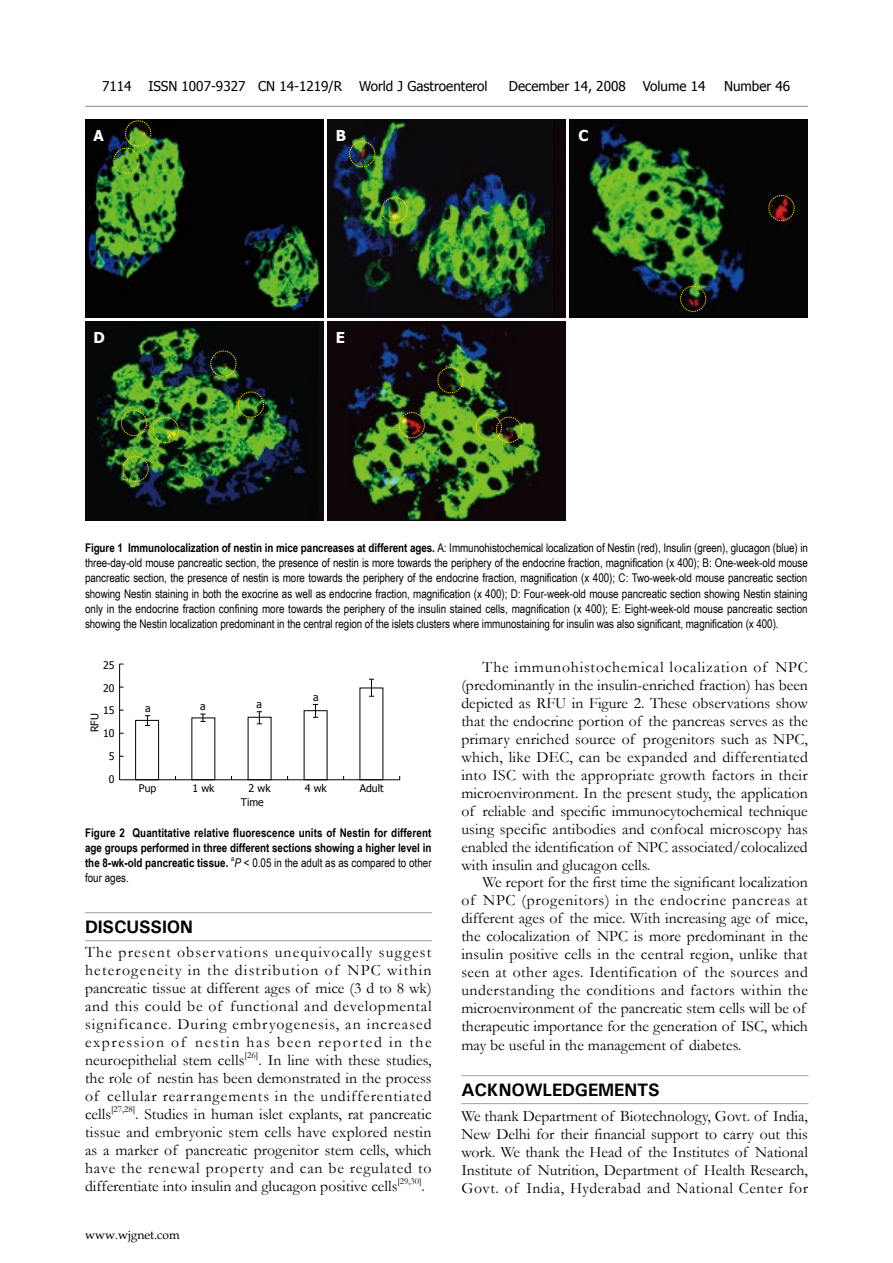
<style>
.page{position:relative;width:893px;height:1263px;background:#fff}
.page>*{position:absolute;margin:0;border:0;box-sizing:border-box;transform-origin:0 0}
.t1{font:700 18px "Univers";letter-spacing:-.01em;color:#000}
.t2{font:15.75px/18px "Garamond";color:#000;text-align:justify}
.t3{font:700 15px "Tahoma";color:#fff}
.t4{font:13.5px "Tahoma";color:#000}
.t5{font:12px/15px "Arial Narrow";letter-spacing:-.005em;color:#000;text-align:justify}
.t6{font:700 12px/15px "Arial Narrow";color:#000;text-align:justify}
.t7{font:12px "Book Antiqua";color:#000}
.t8{font:10.5px/23px "Tahoma";color:#000;text-align:center}
.t9{font:9.15px "Garamond";color:#000}
.t10{font:7.05px "Arial Narrow";color:#000}
.s1{font-weight:700}
.s2{font-style:italic}
</style>
<div class="page">
<hr style="left:85px;top:106px;width:723px;height:1px;background:#898989">
<img style="left:85px;top:119px;width:238px;height:198px">
<img style="left:327px;top:119px;width:239px;height:198px">
<img style="left:570px;top:119px;width:238px;height:198px">
<img style="left:85px;top:322px;width:238px;height:198px">
<img style="left:327px;top:322px;width:239px;height:198px">
<img style="left:113px;top:120px;width:38px;height:54px">
<svg style="left:349px;top:141px;width:26px;height:26px"></svg>
<svg style="left:381px;top:197px;width:26px;height:26px"></svg>
<svg style="left:680px;top:286px;width:26px;height:26px"></svg>
<svg style="left:768px;top:195px;width:27px;height:26px"></svg>
<svg style="left:121px;top:410px;width:26px;height:26px"></svg>
<svg style="left:153px;top:417px;width:26px;height:26px"></svg>
<svg style="left:123px;top:456px;width:26px;height:26px"></svg>
<svg style="left:210px;top:351px;width:26px;height:26px"></svg>
<svg style="left:238px;top:392px;width:26px;height:26px"></svg>
<svg style="left:399px;top:412px;width:26px;height:26px"></svg>
<svg style="left:437px;top:367px;width:27px;height:26px"></svg>
<svg style="left:476px;top:414px;width:46px;height:29px"></svg>
<div style="left:135px;top:720px;width:24px;height:60px;border:1px solid #000"></div>
<hr style="left:119px;top:779px;width:281px;height:1px;background:#000">
<hr style="left:119px;top:664px;width:1px;height:116px;background:#000">
<svg style="left:145px;top:715px;width:5px;height:11px"></svg>
<svg style="left:200px;top:714px;width:6px;height:8px"></svg>
<svg style="left:257px;top:711px;width:5px;height:13px"></svg>
<svg style="left:313px;top:704px;width:5px;height:14px"></svg>
<svg style="left:369px;top:679px;width:5px;height:18px"></svg>
<hr style="left:85px;top:912px;width:347px;height:1px;background:#9f9fa0">
<hr style="left:85px;top:940px;width:347px;height:1px;background:#9f9fa0">
<hr style="left:461px;top:1075px;width:347px;height:1px;background:#9f9fa0">
<hr style="left:461px;top:1103px;width:347px;height:1px;background:#9f9fa0">
<p class="t4" style="left:102px;top:77px;width:31px">7114</p>
<p class="t4" style="left:148px;top:77px;width:195px">ISSN 1007-9327 CN 14-1219/R</p>
<p class="t4" style="left:359px;top:77px;width:130px">World J Gastroenterol</p>
<p class="t4" style="left:509px;top:77px;width:118px">December 14, 2008</p>
<p class="t4" style="left:643px;top:77px;width:64px">Volume 14</p>
<p class="t4" style="left:724px;top:77px;width:68px">Number 46</p>
<p class="t3" style="left:94px;top:125px;width:12px">A</p>
<p class="t3" style="left:336px;top:125px;width:12px">B</p>
<p class="t3" style="left:578px;top:125px;width:12px">C</p>
<p class="t3" style="left:94px;top:327px;width:13px">D</p>
<p class="t3" style="left:336px;top:327px;width:11px">E</p>
<p class="t5" style="left:85px;top:540px;width:724px"><span class="s1">Figure 1 Immunolocalization of nestin in mice pancreases at different ages.</span> A: Immunohistochemical localization of Nestin (red), Insulin (green), glucagon (blue) in three-day-old mouse pancreatic section, the presence of nestin is more towards the periphery of the endocrine fraction, magnification (x 400); B: One-week-old mouse pancreatic section, the presence of nestin is more towards the periphery of the endocrine fraction, magnification (x 400); C: Two-week-old mouse pancreatic section showing Nestin staining in both the exocrine as well as endocrine fraction, magnification (x 400); D: Four-week-old mouse pancreatic section showing Nestin staining only in the endocrine fraction confining more towards the periphery of the insulin stained cells, magnification (x 400); E: Eight-week-old mouse pancreatic section showing the Nestin localization predominant in the central region of the islets clusters where immunostaining for insulin was also significant, magnification (x 400).</p>
<p class="t8" style="left:103px;top:653px;width:13px">25<br>20<br>15<br>10<br>5<br>0</p>
<p class="t8" style="left:83px;top:732px;width:20px;rotate:-90deg">RFU</p>
<p class="t8" style="left:145px;top:696px;width:7px">a</p>
<p class="t8" style="left:200px;top:694px;width:7px">a</p>
<p class="t8" style="left:257px;top:692px;width:7px">a</p>
<p class="t8" style="left:313px;top:685px;width:7px">a</p>
<p class="t8" style="left:139px;top:776px;width:19px">Pup</p>
<p class="t8" style="left:192px;top:776px;width:24px">1 wk</p>
<p class="t8" style="left:249px;top:776px;width:24px">2 wk</p>
<p class="t8" style="left:305px;top:776px;width:24px">4 wk</p>
<p class="t8" style="left:360px;top:776px;width:25px">Adult</p>
<p class="t8" style="left:241px;top:790px;width:24px">Time</p>
<p class="t6" style="left:85px;top:825px;width:348px">Figure 2 Quantitative relative fluorescence units of Nestin for different age groups performed in three different sections showing a higher level in the 8-wk-old pancreatic tissue.</p>
<p class="t10" style="left:231px;top:854px;width:5px">a</p>
<p class="t5" style="left:234px;top:855px;width:199px"><span class="s2">P</span> &lt; 0.05 in the adult as as compared to other</p>
<p class="t5" style="left:85px;top:870px;width:45px">four ages.</p>
<p class="t1" style="left:85px;top:915px;width:110px">DISCUSSION</p>
<p class="t2" style="left:85px;top:943px;width:348px">The present observations unequivocally suggest heterogeneity in the distribution of NPC within pancreatic tissue at different ages of mice (3 d to 8 wk) and this could be of functional and developmental significance. During embryogenesis, an increased expression of nestin has been reported in the neuroepithelial stem cells</p>
<p class="t9" style="left:245px;top:1049px;width:15px">[26]</p>
<p class="t2" style="left:85px;top:1051px;width:348px;text-indent:173px">. In line with these studies, the role of nestin has been demonstrated in the process of cellular rearrangements in the undifferentiated cells</p>
<p class="t9" style="left:111px;top:1103px;width:26px">[27,28]</p>
<p class="t2" style="left:85px;top:1105px;width:348px;text-indent:50px">. Studies in human islet explants, rat pancreatic tissue and embryonic stem cells have explored nestin as a marker of pancreatic progenitor stem cells, which have the renewal property and can be regulated to differentiate into insulin and glucagon positive cells</p>
<p class="t9" style="left:397px;top:1175px;width:26px">[29,30]</p>
<p class="t2" style="left:422px;top:1177px;width:5px">.</p>
<p class="t7" style="left:85px;top:1226px;width:96px">www.wjgnet.com</p>
<p class="t2" style="left:461px;top:658px;width:348px;text-indent:21px">The immunohistochemical localization of NPC (predominantly in the insulin-enriched fraction) has been depicted as RFU in Figure 2. These observations show that the endocrine portion of the pancreas serves as the primary enriched source of progenitors such as NPC, which, like DEC, can be expanded and differentiated into ISC with the appropriate growth factors in their microenvironment. In the present study, the application of reliable and specific immunocytochemical technique using specific antibodies and confocal microscopy has enabled the identification of NPC associated/colocalized with insulin and glucagon cells.</p>
<p class="t2" style="left:461px;top:873px;width:348px;text-align:left;text-indent:21px">We report for the first time the significant localization of NPC (progenitors) in the endocrine pancreas at different ages of the mice. With increasing age of mice, the colocalization of NPC is more predominant in the insulin positive cells in the central region, unlike that seen at other ages. Identification of the sources and understanding the conditions and factors within the microenvironment of the pancreatic stem cells will be of therapeutic importance for the generation of ISC, which may be useful in the management of diabetes.</p>
<p class="t1" style="left:461px;top:1078px;width:200px">ACKNOWLEDGEMENTS</p>
<p class="t2" style="left:461px;top:1106px;width:348px">We thank Department of Biotechnology, Govt. of India, New Delhi for their financial support to carry out this work. We thank the Head of the Institutes of National Institute of Nutrition, Department of Health Research, Govt. of India, Hyderabad and National Center for</p>
</div>
